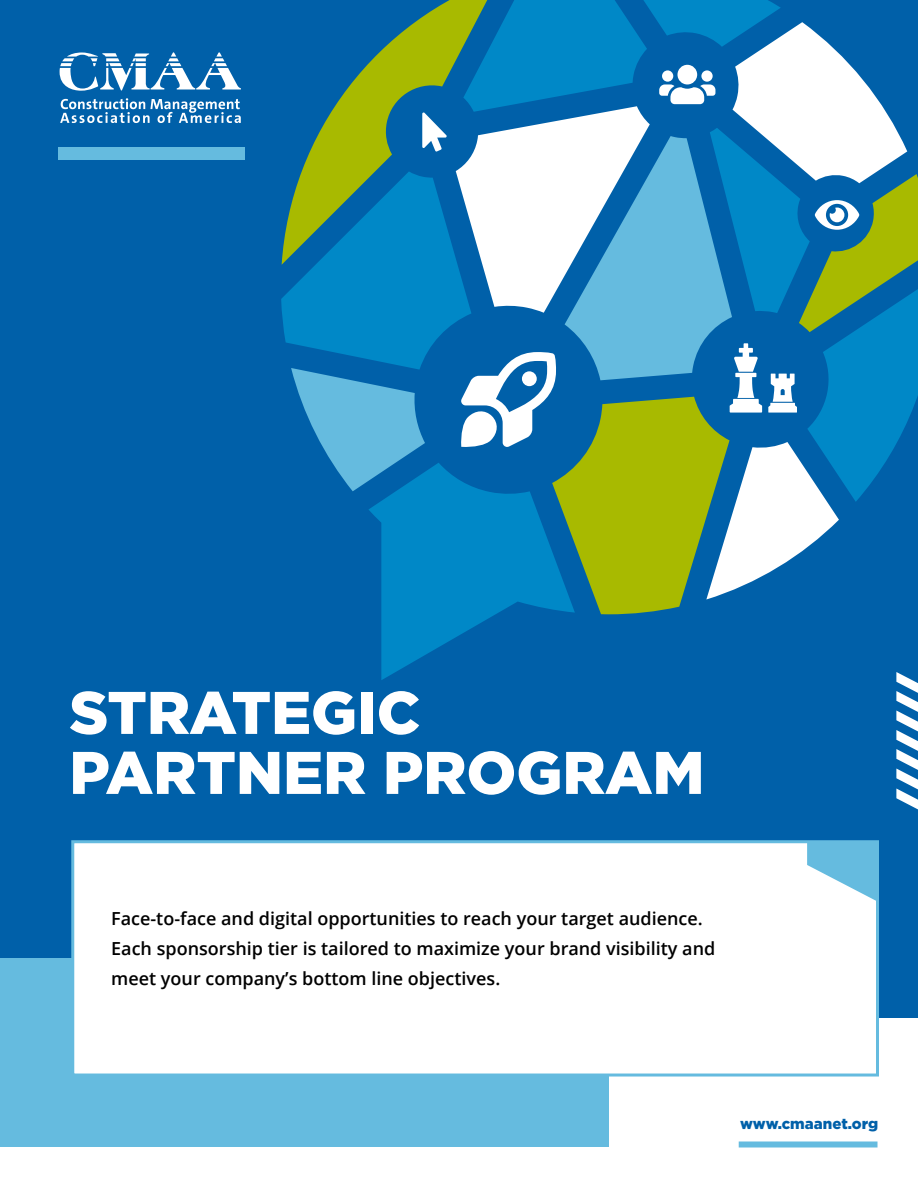
<style>
.page{position:relative;width:918px;height:1188px;background:#fff}
.page>*{position:absolute;margin:0;border:0;box-sizing:border-box;transform-origin:0 0}
.t1{font:900 60px/60px "Gotham";color:#fff}
.t2{font:600 18px/30px "Open Sans";color:#000}
.t3{font:900 15px "Gotham";color:#0060a9}
</style>
<div class="page">
<div style="left:0;top:0;width:918px;height:1017px;background:#0060a9"></div>
<svg style="left:381px;top:614px;width:115px;height:66px"></svg>
<svg style="left:281px;top:0;width:637px;height:614px"></svg>
<div style="left:0;top:958px;width:609px;height:190px;background:#65bbdf"></div>
<div style="left:71px;top:840px;width:808px;height:237px;background:#fff;border:3px solid #65bbdf"></div>
<svg style="left:807px;top:841px;width:70px;height:60px"></svg>
<div style="left:739px;top:1142px;width:139px;height:6px;background:#65bbdf"></div>
<svg style="left:60px;top:52px;width:181px;height:39px"></svg>
<svg style="left:60px;top:98px;width:181px;height:25px"></svg>
<svg style="left:896px;top:672px;width:22px;height:137px"></svg>
<div style="left:58px;top:148px;width:187px;height:12px;background:#65bbdf"></div>
<h1 class="t1" style="left:69px;top:682px;width:637px">STRATEGIC<br>PARTNER PROGRAM</h1>
<p class="t2" style="left:111px;top:903px;width:606px">Face-to-face and digital opportunities to reach your target audience.<br>Each sponsorship tier is tailored to maximize your brand visibility and meet your company’s bottom line objectives.</p>
<p class="t3" style="left:740px;top:1114px;width:139px">www.cmaanet.org</p>
</div>
